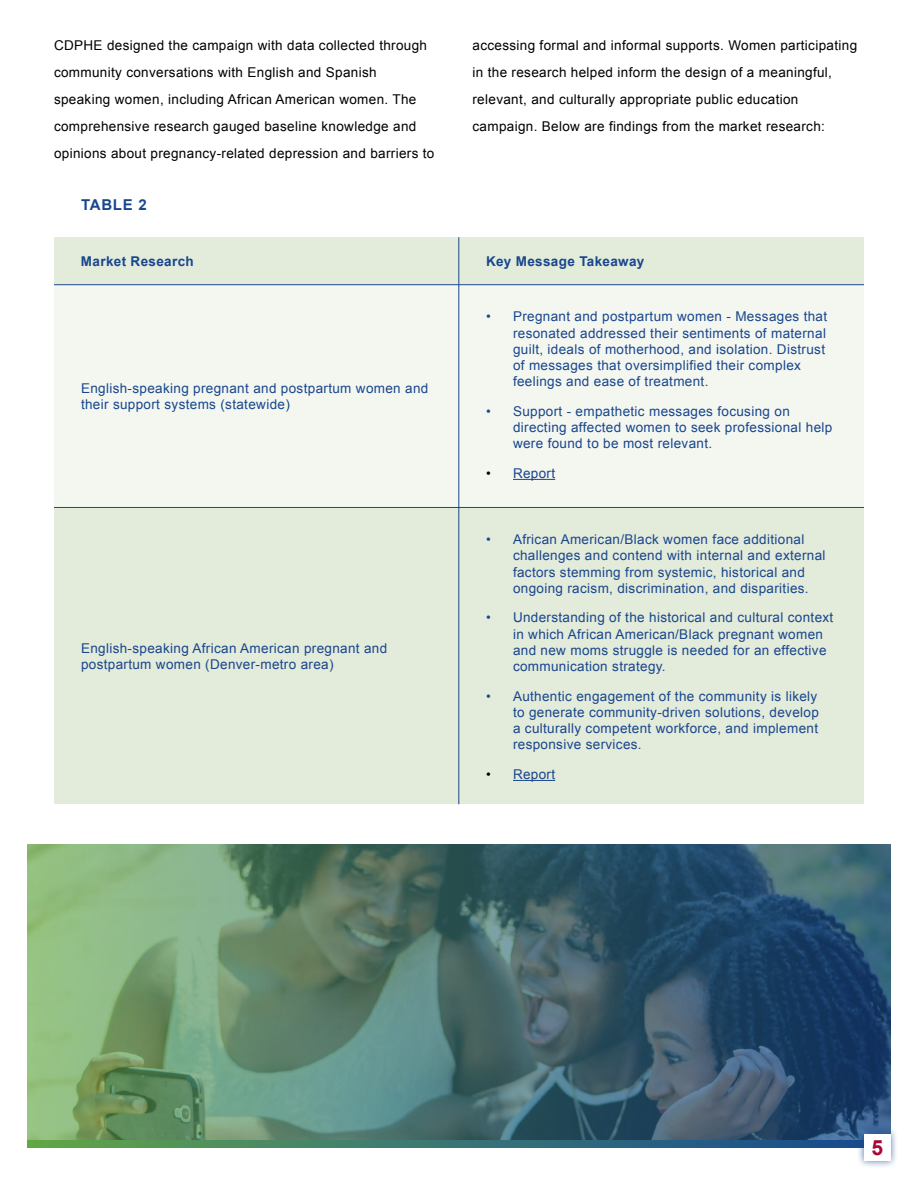
<style>
.page{position:relative;width:918px;height:1188px;background:#fff}
.page>*{position:absolute;margin:0;border:0;box-sizing:border-box;transform-origin:0 0}
.t1{font:700 21px "Arial";color:#ab0635}
.t2{font:700 15px "Arial";letter-spacing:.05em;color:#19468d}
.t3{font:13.5px/16.2px "Arial";letter-spacing:.025em;color:#19468d}
.t4{font:13.5px/27px "Arial";letter-spacing:.025em;color:#000}
.t5{font:700 13.5px "Arial";letter-spacing:.025em;color:#19468d}
.s1{color:#000}
</style>
<div class="page">
<img style="left:27px;top:845px;width:864px;height:296px">
<svg style="left:27px;top:1141px;width:830px;height:7px;background:#3b776f"></svg>
<div style="left:857px;top:1126px;width:42px;height:43px;background:#19468d;opacity:.75"></div>
<div style="left:864px;top:1134px;width:27px;height:27px;background:#fff"></div>
<div style="left:54px;top:237px;width:405px;height:48px;background:#e3ebda"></div>
<div style="left:459px;top:237px;width:405px;height:48px;background:#e3ebda"></div>
<div style="left:459px;top:285px;width:405px;height:222px;background:#f4f7f0"></div>
<hr style="left:513px;top:479px;width:42px;height:1px;background:#19468d">
<div style="left:54px;top:285px;width:405px;height:222px;background:#f4f7f0"></div>
<div style="left:459px;top:507px;width:405px;height:297px;background:#e3ebda"></div>
<hr style="left:513px;top:780px;width:42px;height:1px;background:#19468d">
<div style="left:54px;top:507px;width:405px;height:297px;background:#e3ebda"></div>
<hr style="left:54px;top:507px;width:810px;height:1px;background:#19468d">
<hr style="left:54px;top:284px;width:810px;height:1px;background:#19468d">
<hr style="left:459px;top:237px;width:1px;height:567px;background:#19468d">
<p class="t4" style="left:54px;top:32px;width:382px">CDPHE designed the campaign with data collected through community conversations with English and Spanish speaking women, including African American women. The comprehensive research gauged baseline knowledge and opinions about pregnancy-related depression and barriers to</p>
<p class="t4" style="left:472px;top:32px;width:386px">accessing formal and informal supports. Women participating in the research helped inform the design of a meaningful, relevant, and culturally appropriate public education campaign. Below are findings from the market research:</p>
<p class="t2" style="left:81px;top:195px;width:67px">TABLE 2</p>
<p class="t5" style="left:81px;top:252px;width:114px">Market Research</p>
<p class="t5" style="left:486px;top:252px;width:160px">Key Message Takeaway</p>
<p class="t3" style="left:81px;top:380px;width:349px">English-speaking pregnant and postpartum women and their support systems (statewide)</p>
<p class="t3" style="left:81px;top:640px;width:308px">English-speaking African American pregnant and postpartum women (Denver-metro area)</p>
<p class="t3" style="left:513px;top:309px;width:316px;text-indent:-27px">• Pregnant and postpartum women - Messages that resonated addressed their sentiments of maternal guilt, ideals of motherhood, and isolation. Distrust of messages that oversimplified their complex feelings and ease of treatment.</p>
<p class="t3" style="left:513px;top:403px;width:321px;text-indent:-27px">• Support - empathetic messages focusing on directing affected women to seek professional help were found to be most relevant.</p>
<p class="t3" style="left:486px;top:465px;width:71px"><span class="s1">•</span> Report</p>
<p class="t3" style="left:513px;top:531px;width:314px;text-indent:-27px">• African American/Black women face additional challenges and contend with internal and external factors stemming from systemic, historical and ongoing racism, discrimination, and disparities.</p>
<p class="t3" style="left:513px;top:610px;width:322px;text-indent:-27px">• Understanding of the historical and cultural context in which African American/Black pregnant women and new moms struggle is needed for an effective communication strategy.</p>
<p class="t3" style="left:513px;top:688px;width:307px;text-align:justify;text-indent:-27px">• Authentic engagement of the community is likely to generate community-driven solutions, develop a culturally competent workforce, and implement responsive services.</p>
<p class="t3" style="left:486px;top:766px;width:71px"><span class="s1">•</span> Report</p>
<h1 class="t1" style="left:872px;top:1134px;width:13px">5</h1>
</div>
